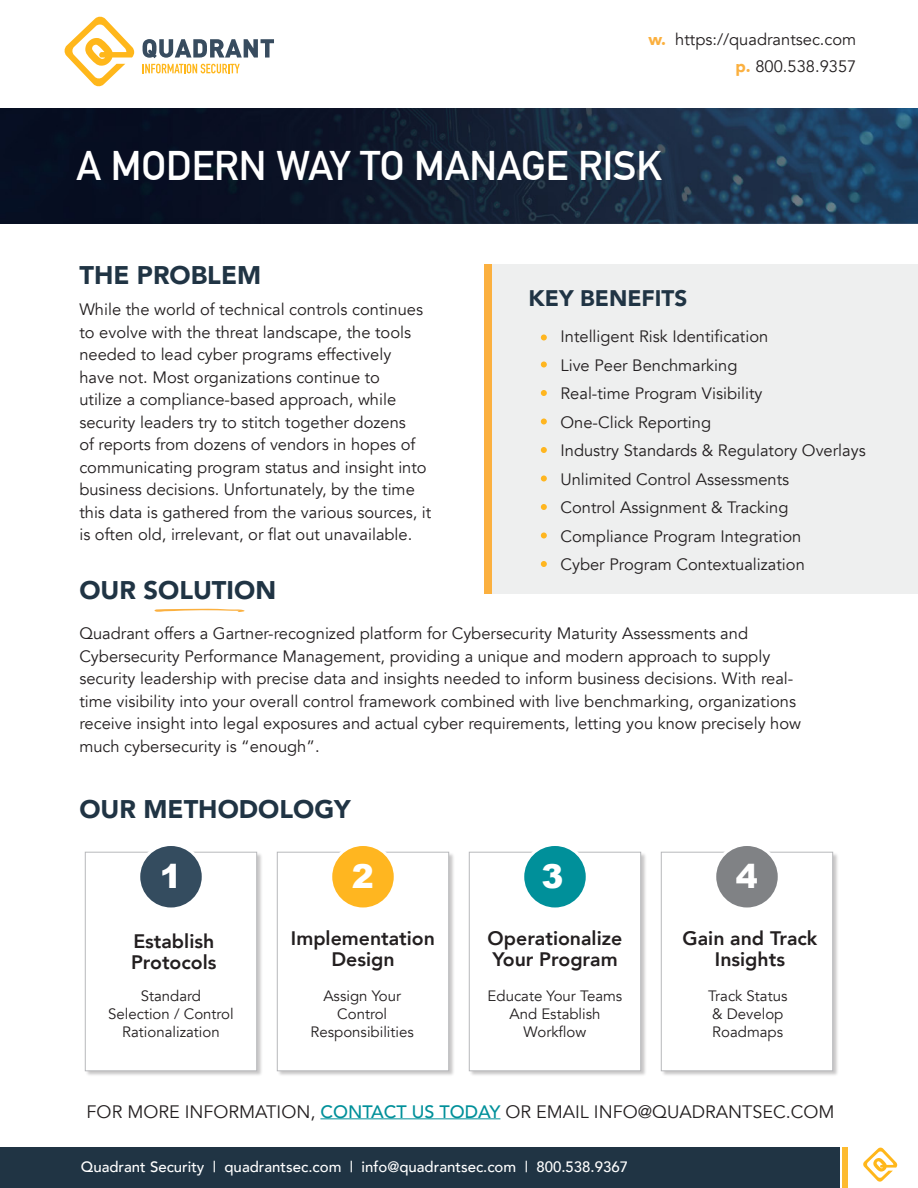
<style>
.page{position:relative;width:918px;height:1188px;background:#fff}
.page>*{position:absolute;margin:0;border:0;box-sizing:border-box;transform-origin:0 0}
.t1{font:700 40.5px "DIN Alternate";color:#fff}
.t2{font:900 33px "Arial";color:#fff}
.t3{font:900 25.5px "Avenir";color:#203444}
.t4{font:900 22.5px "Avenir";color:#203444}
.t5{font:800 19.5px/21px "Avenir";color:#231f20}
.t6{font:18px "Avenir";color:#231f20}
.t7{font:16.5px/22.5px "Avenir";color:#231f20}
.t8{font:15px/18px "Avenir";color:#231f20;text-align:center}
.t9{font:500 15px "Avenir";color:#fff}
.s1{font-weight:900;color:#fbb03f}
.s2{font-weight:500;color:#00909a}
</style>
<div class="page">
<img style="left:1px;top:109px;width:917px;height:115px">
<svg style="left:143px;top:64px;width:97px;height:9px"></svg>
<svg style="left:64px;top:16px;width:70px;height:71px"></svg>
<svg style="left:142px;top:39px;width:132px;height:19px"></svg>
<svg style="left:154px;top:609px;width:91px;height:3px"></svg>
<div style="left:0;top:1148px;width:839px;height:40px;background:#203444"></div>
<div style="left:842px;top:1148px;width:6px;height:40px;background:#fdbb30"></div>
<svg style="left:863px;top:1148px;width:34px;height:34px"></svg>
<div style="left:492px;top:264px;width:426px;height:330px;background:#eeefef"></div>
<div style="left:484px;top:264px;width:8px;height:330px;background:#fbb03f"></div>
<div style="left:85px;top:852px;width:178px;height:225px;background:#231f20;opacity:.25"></div>
<div style="left:85px;top:852px;width:172px;height:219px;background:#fff;border:1px solid #b8b9bc"></div>
<div style="left:469px;top:852px;width:178px;height:225px;background:#231f20;opacity:.25"></div>
<div style="left:469px;top:852px;width:172px;height:219px;background:#fff;border:1px solid #b8b9bc"></div>
<div style="left:277px;top:852px;width:178px;height:225px;background:#231f20;opacity:.25"></div>
<div style="left:277px;top:852px;width:172px;height:219px;background:#fff;border:1px solid #b8b9bc"></div>
<div style="left:661px;top:852px;width:178px;height:225px;background:#231f20;opacity:.25"></div>
<div style="left:661px;top:852px;width:172px;height:219px;background:#fff;border:1px solid #b8b9bc"></div>
<div style="left:139px;top:844px;width:64px;height:65px;background:#344c5f;border-radius:50%"></div>
<div style="left:137px;top:843px;width:68px;height:67px;border:3px solid #fff;border-radius:50%"></div>
<div style="left:331px;top:844px;width:64px;height:65px;background:#ffb620;border-radius:50%"></div>
<div style="left:329px;top:843px;width:68px;height:67px;border:3px solid #fff;border-radius:50%"></div>
<div style="left:523px;top:844px;width:64px;height:65px;background:#00909a;border-radius:50%"></div>
<div style="left:521px;top:843px;width:68px;height:67px;border:3px solid #fff;border-radius:50%"></div>
<div style="left:715px;top:844px;width:64px;height:65px;background:#808285;border-radius:50%"></div>
<div style="left:713px;top:843px;width:68px;height:67px;border:3px solid #fff;border-radius:50%"></div>
<svg style="left:541px;top:334px;width:6px;height:6px"></svg>
<svg style="left:541px;top:362px;width:6px;height:6px"></svg>
<svg style="left:541px;top:390px;width:6px;height:6px"></svg>
<svg style="left:541px;top:418px;width:6px;height:6px"></svg>
<svg style="left:541px;top:447px;width:6px;height:6px"></svg>
<svg style="left:541px;top:476px;width:6px;height:6px"></svg>
<svg style="left:541px;top:504px;width:6px;height:6px"></svg>
<svg style="left:541px;top:532px;width:6px;height:6px"></svg>
<svg style="left:541px;top:561px;width:6px;height:6px"></svg>
<hr style="left:320px;top:1118px;width:180px;height:1px;background:#00909a">
<p class="t7" style="left:649px;top:28px;width:209px"><span class="s1">w.</span> https://quadrantsec.com</p>
<p class="t7" style="left:736px;top:55px;width:122px"><span class="s1">p.</span> 800.538.9357</p>
<p class="t1" style="left:76px;top:135px;width:587px">A MODERN WAY TO MANAGE RISK</p>
<p class="t3" style="left:79px;top:254px;width:183px">THE PROBLEM</p>
<p class="t7" style="left:79px;top:298px;width:353px">While the world of technical controls continues to evolve with the threat landscape, the tools needed to lead cyber programs effectively<br>have not. Most organizations continue to<br>utilize a compliance-based approach, while security leaders try to stitch together dozens<br>of reports from dozens of vendors in hopes of communicating program status and insight into business decisions. Unfortunately, by the time this data is gathered from the various sources, it is often old, irrelevant, or flat out unavailable.</p>
<p class="t3" style="left:79px;top:568px;width:198px">OUR SOLUTION</p>
<p class="t4" style="left:529px;top:279px;width:160px">KEY BENEFITS</p>
<p class="t7" style="left:560px;top:325px;width:209px">Intelligent Risk Identification</p>
<p class="t7" style="left:560px;top:354px;width:178px">Live Peer Benchmarking</p>
<p class="t7" style="left:560px;top:382px;width:203px">Real-time Program Visibility</p>
<p class="t7" style="left:560px;top:411px;width:152px">One-Click Reporting</p>
<p class="t7" style="left:560px;top:439px;width:307px">Industry Standards &amp; Regulatory Overlays</p>
<p class="t7" style="left:560px;top:468px;width:230px">Unlimited Control Assessments</p>
<p class="t7" style="left:560px;top:496px;width:229px">Control Assignment &amp; Tracking</p>
<p class="t7" style="left:560px;top:525px;width:242px">Compliance Program Integration</p>
<p class="t7" style="left:560px;top:553px;width:246px">Cyber Program Contextualization</p>
<p class="t7" style="left:79px;top:622px;width:723px">Quadrant offers a Gartner-recognized platform for Cybersecurity Maturity Assessments and Cybersecurity Performance Management, providing a unique and modern approach to supply security leadership with precise data and insights needed to inform business decisions. With real&shy;time visibility into your overall control framework combined with live benchmarking, organizations receive insight into legal exposures and actual cyber requirements, letting you know precisely how much cybersecurity is “enough”.</p>
<p class="t3" style="left:79px;top:787px;width:273px">OUR METHODOLOGY</p>
<p class="t2" style="left:160px;top:852px;width:24px">1</p>
<p class="t2" style="left:352px;top:852px;width:24px">2</p>
<p class="t2" style="left:542px;top:852px;width:24px">3</p>
<p class="t2" style="left:736px;top:852px;width:24px">4</p>
<p class="t5" style="left:131px;top:931px;width:87px">Establish<br>Protocols</p>
<p class="t5" style="left:291px;top:928px;width:146px;text-align:center">Implementation<br>Design</p>
<p class="t5" style="left:488px;top:928px;width:136px">Operationalize<br>Your Program</p>
<p class="t5" style="left:683px;top:928px;width:136px;text-align:center">Gain and Track<br>Insights</p>
<p class="t8" style="left:311px;top:987px;width:105px">Assign Your<br>Control<br>Responsibilities</p>
<p class="t8" style="left:488px;top:987px;width:136px">Educate Your Teams<br>And Establish<br>Workflow</p>
<p class="t8" style="left:708px;top:987px;width:81px;text-align:left">Track Status &amp; Develop<br>Roadmaps</p>
<p class="t8" style="left:108px;top:987px;width:127px">Standard<br>Selection / Control<br>Rationalization</p>
<p class="t6" style="left:87px;top:1101px;width:749px">FOR MORE INFORMATION, <span class="s2">CONTACT US TODAY</span> OR EMAIL INFO@QUADRANTSEC.COM</p>
<p class="t9" style="left:81px;top:1153px;width:549px">Quadrant Security | quadrantsec.com | info@quadrantsec.com | 800.538.9367</p>
</div>
